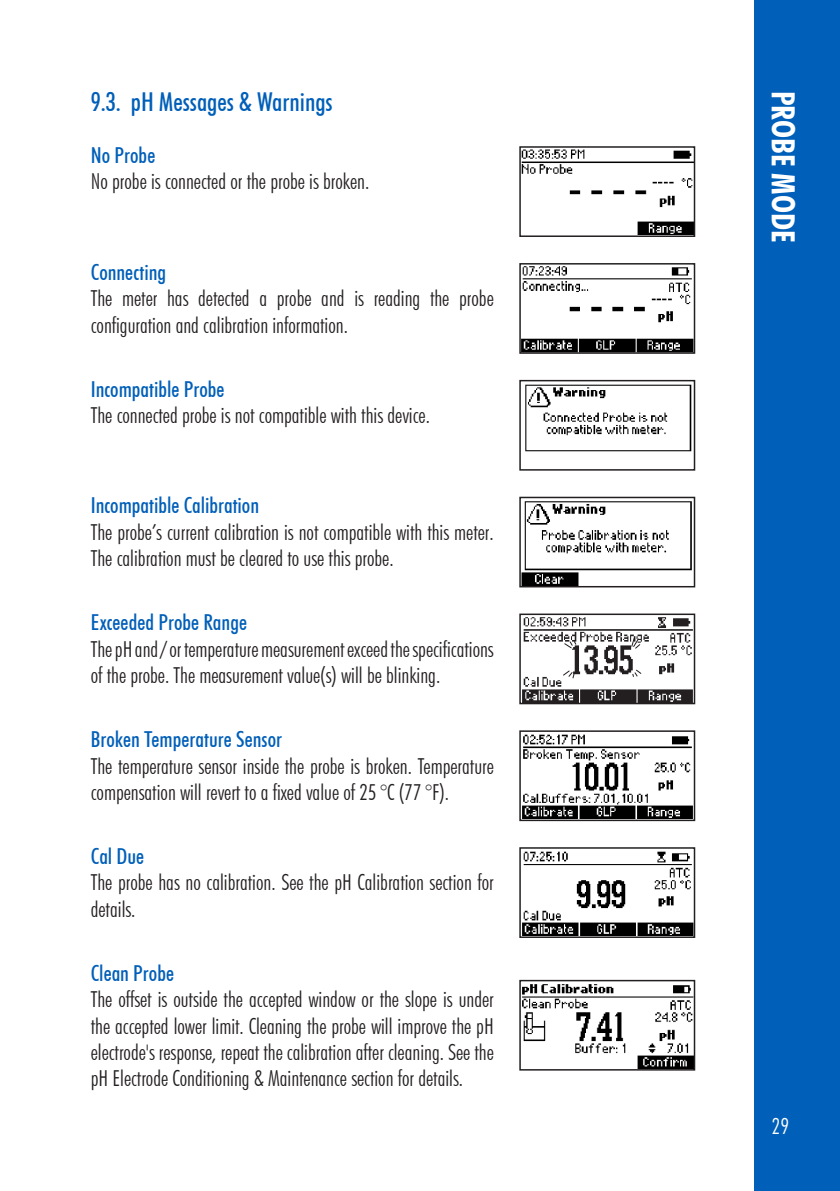
<style>
.page{position:relative;width:840px;height:1191px;background:#fff}
.page>*{position:absolute;margin:0;border:0;box-sizing:border-box;transform-origin:0 0}
.t1{font:700 condensed 32px "Futura BT";color:#fff}
.t2{font:500 condensed 26px "Futura BT";color:#005fb9}
.t3{font:300 condensed 22px/26.4px "Futura BT";color:#231f20}
.t4{font:500 condensed 22px "Futura BT";color:#005fb9}
.t5{font:300 condensed 22px "Futura BT";color:#fff}
</style>
<div class="page">
<div style="left:754px;top:0;width:85px;height:1191px;background:#005fb9"></div>
<img style="left:522px;top:149px;width:169px;height:85px">
<div style="left:519px;top:146px;width:175px;height:91px;border:2px solid #231f20"></div>
<img style="left:522px;top:266px;width:169px;height:85px">
<div style="left:519px;top:263px;width:175px;height:91px;border:2px solid #231f20"></div>
<img style="left:525px;top:384px;width:166px;height:68px">
<div style="left:519px;top:380px;width:175px;height:90px;border:2px solid #231f20"></div>
<img style="left:522px;top:501px;width:169px;height:83px">
<div style="left:519px;top:497px;width:175px;height:90px;border:2px solid #231f20"></div>
<img style="left:522px;top:617px;width:169px;height:84px">
<svg style="left:563px;top:640px;width:13px;height:9px"></svg>
<svg style="left:630px;top:637px;width:10px;height:12px"></svg>
<svg style="left:631px;top:669px;width:11px;height:9px"></svg>
<svg style="left:561px;top:669px;width:13px;height:10px"></svg>
<div style="left:519px;top:613px;width:175px;height:91px;border:2px solid #231f20"></div>
<img style="left:522px;top:734px;width:169px;height:84px">
<div style="left:519px;top:730px;width:175px;height:91px;border:2px solid #231f20"></div>
<img style="left:522px;top:851px;width:169px;height:84px">
<div style="left:519px;top:847px;width:175px;height:91px;border:2px solid #231f20"></div>
<img style="left:522px;top:984px;width:169px;height:83px">
<div style="left:519px;top:979px;width:175px;height:91px;border:2px solid #231f20"></div>
<p class="t2" style="left:91px;top:85px;width:243px">9.3. pH Messages &amp; Warnings</p>
<p class="t4" style="left:91px;top:142px;width:66px">No Probe</p>
<p class="t3" style="left:91px;top:168px;width:280px">No probe is connected or the probe is broken.</p>
<p class="t4" style="left:91px;top:259px;width:77px">Connecting</p>
<p class="t3" style="left:91px;top:285px;width:404px">The meter has detected a probe and is reading the probe configuration and calibration information.</p>
<p class="t4" style="left:91px;top:375px;width:135px">Incompatible Probe</p>
<p class="t3" style="left:91px;top:402px;width:340px">The connected probe is not compatible with this device.</p>
<p class="t4" style="left:91px;top:492px;width:170px">Incompatible Calibration</p>
<p class="t3" style="left:91px;top:518px;width:404px">The probe’s current calibration is not compatible with this meter.<br>The calibration must be cleared to use this probe.</p>
<p class="t4" style="left:91px;top:609px;width:158px">Exceeded Probe Range</p>
<p class="t3" style="left:91px;top:635px;width:404px">The pH and / or temperature measurement exceed the specifications of the probe. The measurement value(s) will be blinking.</p>
<p class="t4" style="left:91px;top:726px;width:193px">Broken Temperature Sensor</p>
<p class="t3" style="left:91px;top:752px;width:404px">The temperature sensor inside the probe is broken. Temperature compensation will revert to a fixed value of 25 °C (77 °F).</p>
<p class="t4" style="left:91px;top:842px;width:55px">Cal Due</p>
<p class="t3" style="left:91px;top:869px;width:404px">The probe has no calibration. See the pH Calibration section for details.</p>
<p class="t4" style="left:91px;top:959px;width:85px">Clean Probe</p>
<p class="t3" style="left:91px;top:986px;width:404px;text-align:justify">The offset is outside the accepted window or the slope is under the accepted lower limit. Cleaning the probe will improve the pH electrode's response, repeat the calibration after cleaning. See the pH Electrode Conditioning &amp; Maintenance section for details.</p>
<h1 class="t1" style="left:802px;top:91px;width:152px;rotate:90deg">Probe Mode</h1>
<p class="t5" style="left:771px;top:1113px;width:19px">29</p>
</div>
